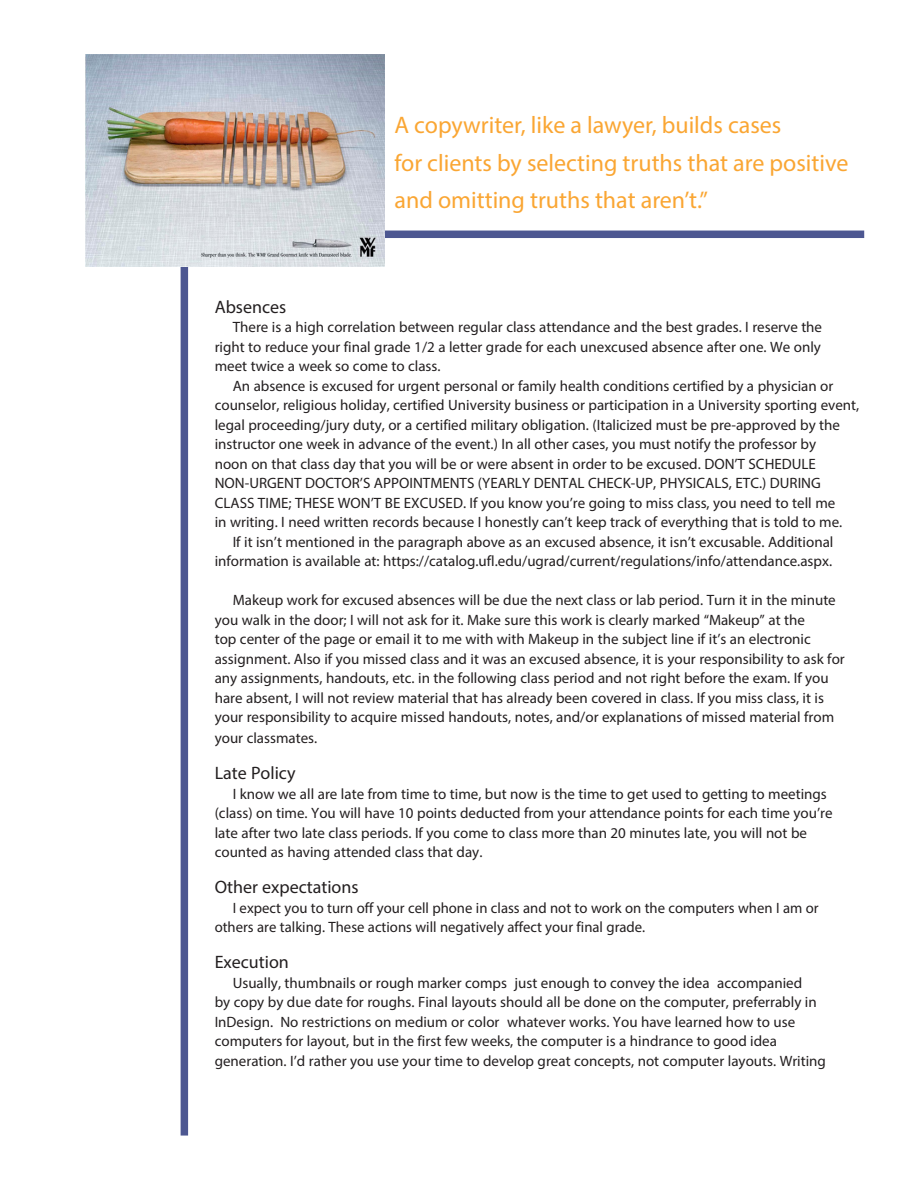
<style>
.page{position:relative;width:918px;height:1188px;background:#fff}
.page>*{position:absolute;margin:0;border:0;box-sizing:border-box;transform-origin:0 0}
.t1{font:24px/37.5px "Myriad Pro";color:#faa633}
.subheads{font:18px "Myriad Pro";color:#231f20}
.body_copy{font:18px "Myriad Pro";color:#231f20}
.body_copy-2{font:15px/19.5px "Myriad Pro";color:#231f20}
</style>
<div class="page">
<div style="left:185px;top:231px;width:679px;height:7px;background:#4d5791"></div>
<div style="left:181px;top:232px;width:7px;height:904px;background:#4d5791"></div>
<img style="left:85px;top:54px;width:300px;height:213px">
<p class="t1" style="left:394px;top:106px;width:455px">A copywriter, like a lawyer, builds cases<br>for clients by selecting truths that are positive and omitting truths that aren’t.”</p>
<p class="subheads" style="left:215px;top:296px;width:73px">Absences</p>
<p class="body_copy-2" style="left:215px;top:317px;width:609px;text-align:justify;text-indent:18px">There is a high correlation between regular class attendance and the best grades. I reserve the right to reduce your final grade 1/2 a letter grade for each unexcused absence after one. We only meet twice a week so come to class.</p>
<p class="body_copy-2" style="left:215px;top:376px;width:646px;text-indent:18px">An absence is excused for urgent personal or family health conditions certified by a physician or counselor, religious holiday, certified University business or participation in a University sporting event, legal proceeding/jury duty, or a certified military obligation. (Italicized must be pre-approved by the instructor one week in advance of the event.) In all other cases, you must notify the professor by<br>noon on that class day that you will be or were absent in order to be excused. DON’T SCHEDULE NON-URGENT DOCTOR’S APPOINTMENTS (YEARLY DENTAL CHECK-UP, PHYSICALS, ETC.) DURING CLASS TIME; THESE WON’T BE EXCUSED. If you know you’re going to miss class, you need to tell me<br>in writing. I need written records because I honestly can’t keep track of everything that is told to me.</p>
<p class="body_copy-2" style="left:215px;top:532px;width:620px;text-align:right">If it isn’t mentioned in the paragraph above as an excused absence, it isn’t excusable. Additional information is available at: https://catalog.ufl.edu/ugrad/current/regulations/info/attendance.aspx.</p>
<p class="body_copy-2" style="left:215px;top:590px;width:632px;text-indent:18px">Makeup work for excused absences will be due the next class or lab period. Turn it in the minute you walk in the door; I will not ask for it. Make sure this work is clearly marked “Makeup” at the<br>top center of the page or email it to me with with Makeup in the subject line if it’s an electronic assignment. Also if you missed class and it was an excused absence, it is your responsibility to ask for any assignments, handouts, etc. in the following class period and not right before the exam. If you hare absent, I will not review material that has already been covered in class. If you miss class, it is your responsibility to acquire missed handouts, notes, and/or explanations of missed material from</p>
<p class="body_copy-2" style="left:215px;top:728px;width:104px">your classmates.</p>
<p class="subheads" style="left:215px;top:762px;width:82px">Late Policy</p>
<p class="body_copy-2" style="left:215px;top:784px;width:619px;text-indent:18px">I know we all are late from time to time, but now is the time to get used to getting to meetings (class) on time. You will have 10 points deducted from your attendance points for each time you’re late after two late class periods. If you come to class more than 20 minutes late, you will not be counted as having attended class that day.</p>
<p class="body_copy" style="left:215px;top:876px;width:145px">Other expectations</p>
<p class="body_copy-2" style="left:215px;top:898px;width:605px;text-indent:18px">I expect you to turn off your cell phone in class and not to work on the computers when I am or others are talking. These actions will negatively affect your final grade.</p>
<p class="subheads" style="left:215px;top:951px;width:76px">Execution</p>
<p class="body_copy-2" style="left:215px;top:973px;width:613px;text-indent:18px">Usually, thumbnails or rough marker comps just enough to convey the idea accompanied<br>by copy by due date for roughs. Final layouts should all be done on the computer, preferrably in InDesign. No restrictions on medium or color whatever works. You have learned how to use computers for layout, but in the first few weeks, the computer is a hindrance to good idea generation. I’d rather you use your time to develop great concepts, not computer layouts. Writing</p>
</div>
